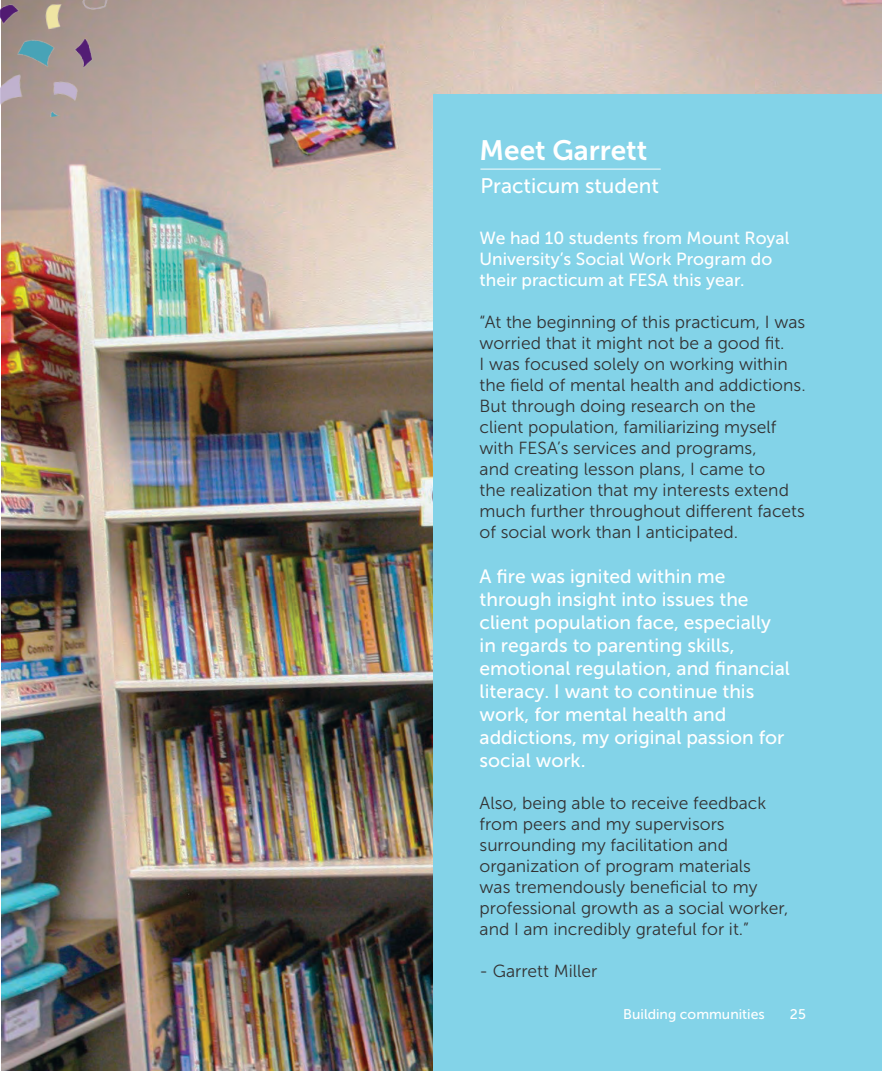
<style>
.page{position:relative;width:882px;height:1071px;background:#fff}
.page>*{position:absolute;margin:0;border:0;box-sizing:border-box;transform-origin:0 0}
.t1{font:28px "Museo Sans 700";color:#fff}
.t2{font:21px "Museo Sans 500";color:#fff}
.t3{font:19.25px/23.1px "Museo Sans 500";color:#fff}
.t4{font:17.5px/21px "Museo Sans 300";color:#333233}
.t5{font:17.5px/21px "Museo Sans 500";color:#fff}
.t6{font:14px "Museo Sans 500";color:#fff}
</style>
<div class="page">
<img style="left:2px;top:0;width:880px;height:1071px">
<div style="left:433px;top:95px;width:449px;height:976px;background:#83d3e8"></div>
<hr style="left:480px;top:169px;width:181px;height:1px;background:#fff">
<img style="left:0;top:0;width:127px;height:126px">
<p class="t1" style="left:480px;top:135px;width:169px">Meet Garrett</p>
<p class="t2" style="left:480px;top:174px;width:180px">Practicum student</p>
<p class="t5" style="left:480px;top:228px;width:311px">We had 10 students from Mount Royal<br>University’s Social Work Program do their practicum at FESA this year.</p>
<p class="t4" style="left:480px;top:312px;width:328px">“At the beginning of this practicum, I was worried that it might not be a good fit.<br>I was focused solely on working within the field of mental health and addictions.<br>But through doing research on the<br>client population, familiarizing myself with FESA’s services and programs,<br>and creating lesson plans, I came to<br>the realization that my interests extend much further throughout different facets of social work than I anticipated.</p>
<p class="t3" style="left:480px;top:564px;width:312px">A fire was ignited within me through insight into issues the client population face, especially in regards to parenting skills, emotional regulation, and financial literacy. I want to continue this work, for mental health and addictions, my original passion for social work.</p>
<p class="t4" style="left:480px;top:793px;width:310px">Also, being able to receive feedback from peers and my supervisors surrounding my facilitation and organization of program materials<br>was tremendously beneficial to my professional growth as a social worker, and I am incredibly grateful for it.”</p>
<p class="t4" style="left:480px;top:961px;width:119px">- Garrett Miller</p>
<p class="t6" style="left:623px;top:1006px;width:143px">Building communities</p>
<p class="t6" style="left:790px;top:1006px;width:17px">25</p>
</div>
